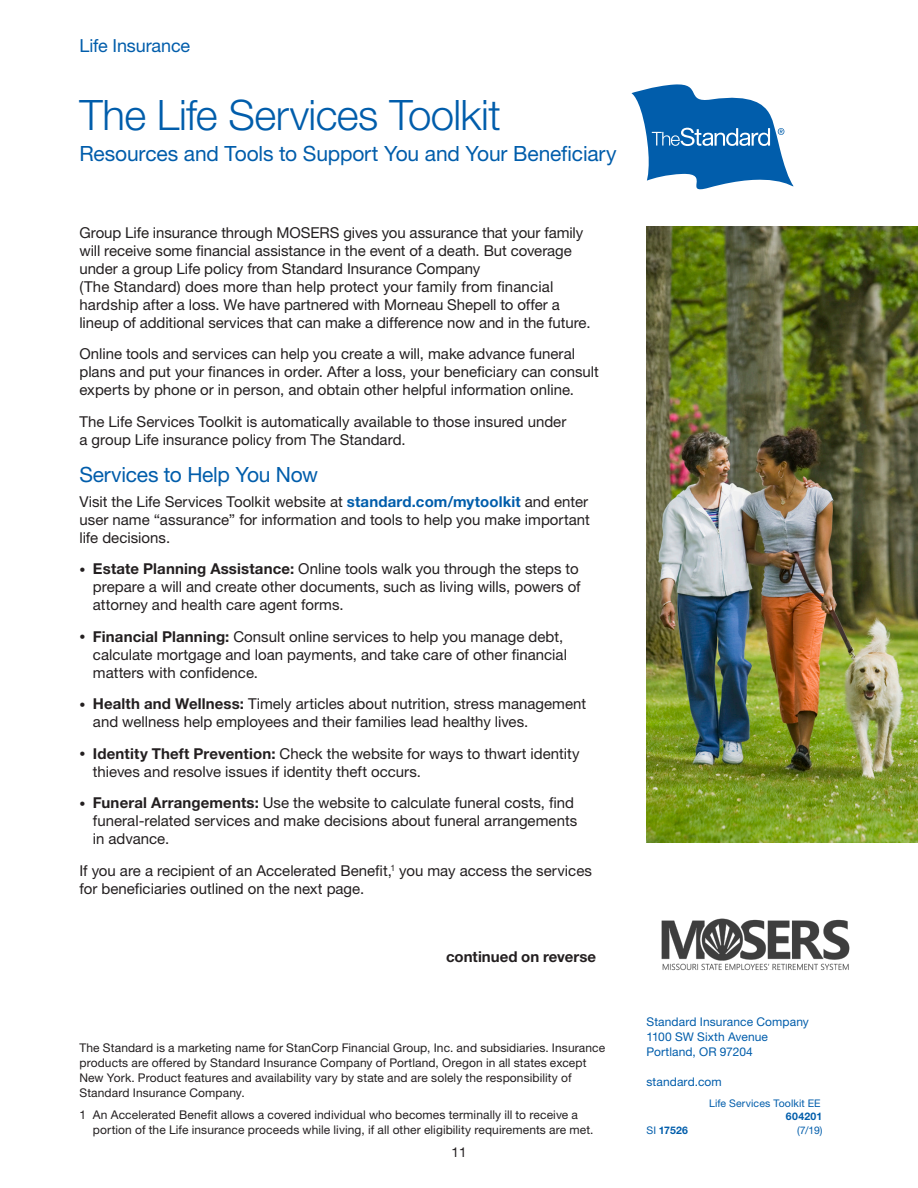
<style>
.page{position:relative;width:918px;height:1188px;background:#fff}
.page>*{position:absolute;margin:0;border:0;box-sizing:border-box;transform-origin:0 0}
.t1{font:300 42px "Helvetica Neue LT Std";letter-spacing:-.015em;color:#015dab}
.t2{font:21px "Helvetica Neue LT Std";letter-spacing:-.01em;color:#015dab}
.t3{font:18px "Helvetica Neue LT Std";letter-spacing:-.005em;color:#015dab}
.t4{font:15px/18px "Helvetica Neue LT Std";color:#231f20}
.t5{font:700 15px "Helvetica Neue LT Std";color:#231f20}
.t6{font:13.5px "Helvetica Neue LT Std";color:#231f20}
.t7{font:12px/15px "Helvetica Neue LT Std";letter-spacing:.01em;color:#231f20}
.t8{font:12px/15px "Helvetica Neue LT Std";letter-spacing:.01em;color:#015dab}
.t9{font:10.5px/13.5px "Helvetica Neue LT Std";letter-spacing:.015em;color:#015dab;text-align:right}
.t10{font:700 10.5px "Helvetica Neue LT Std";letter-spacing:.005em;color:#015dab}
.s1{font-weight:700;color:#015dab}
.s2{font-weight:700;font-size:12px}
.s3{font-weight:700}
.s4{font-weight:400}
</style>
<div class="page">
<svg style="left:631px;top:84px;width:162px;height:105px"></svg>
<img style="left:646px;top:227px;width:272px;height:616px">
<img style="left:661px;top:918px;width:189px;height:53px">
<p class="t3" style="left:79px;top:35px;width:112px">Life Insurance</p>
<p class="t1" style="left:79px;top:90px;width:423px">The Life Services Toolkit</p>
<p class="t2" style="left:79px;top:141px;width:539px">Resources and Tools to Support You and Your Beneficiary</p>
<p class="t4" style="left:79px;top:223px;width:513px">Group Life insurance through MOSERS gives you assurance that your family will receive some financial assistance in the event of a death. But coverage under a group Life policy from Standard Insurance Company<br>(The Standard) does more than help protect your family from financial hardship after a loss. We have partnered with Morneau Shepell to offer a lineup of additional services that can make a difference now and in the future.</p>
<p class="t4" style="left:79px;top:344px;width:521px">Online tools and services can help you create a will, make advance funeral plans and put your finances in order. After a loss, your beneficiary can consult experts by phone or in person, and obtain other helpful information online.</p>
<p class="t4" style="left:79px;top:412px;width:489px">The Life Services Toolkit is automatically available to those insured under a group Life insurance policy from The Standard.</p>
<p class="t2" style="left:79px;top:462px;width:240px">Services to Help You Now</p>
<p class="t4" style="left:79px;top:492px;width:512px;text-align:justify">Visit the Life Services Toolkit website at <span class="s1">standard.com/mytoolkit</span> and enter user name “assurance” for information and tools to help you make important life decisions.</p>
<p class="t4" style="left:93px;top:560px;width:489px;text-indent:-14px"><span class="s2">•</span> <span class="s3">Estate Planning Assistance:</span> Online tools walk you through the steps to prepare a will and create other documents, such as living wills, powers of attorney and health care agent forms.</p>
<p class="t4" style="left:93px;top:627px;width:476px;text-indent:-14px"><span class="s2">•</span> <span class="s3">Financial Planning:</span> Consult online services to help you manage debt, calculate mortgage and loan payments, and take care of other financial matters with confidence.</p>
<p class="t4" style="left:93px;top:695px;width:495px;text-indent:-14px"><span class="s2">•</span> <span class="s3">Health and Wellness:</span> Timely articles about nutrition, stress management and wellness help employees and their families lead healthy lives.</p>
<p class="t4" style="left:93px;top:744px;width:488px;text-indent:-14px"><span class="s2">•</span> <span class="s3">Identity Theft Prevention:</span> Check the website for ways to thwart identity thieves and resolve issues if identity theft occurs.</p>
<p class="t4" style="left:93px;top:794px;width:486px;text-indent:-14px"><span class="s2">•</span> <span class="s3">Funeral Arrangements:</span> Use the website to calculate funeral costs, find funeral-related services and make decisions about funeral arrangements in advance.</p>
<p class="t4" style="left:79px;top:861px;width:514px">If you are a recipient of an Accelerated Benefit,<sup>1</sup> you may access the services for beneficiaries outlined on the next page.</p>
<p class="t5" style="left:446px;top:947px;width:151px">continued on reverse</p>
<p class="t7" style="left:79px;top:1040px;width:527px">The Standard is a marketing name for StanCorp Financial Group, Inc. and subsidiaries. Insurance products are offered by Standard Insurance Company of Portland, Oregon in all states except New York. Product features and availability vary by state and are solely the responsibility of Standard Insurance Company.</p>
<p class="t7" style="left:93px;top:1107px;width:502px;text-indent:-14px">1 An Accelerated Benefit allows a covered individual who becomes terminally ill to receive a portion of the Life insurance proceeds while living, if all other eligibility requirements are met.</p>
<p class="t6" style="left:451px;top:1144px;width:17px">11</p>
<p class="t8" style="left:646px;top:1014px;width:164px">Standard Insurance Company<br>1100 SW Sixth Avenue<br>Portland, OR 97204</p>
<p class="t8" style="left:646px;top:1074px;width:77px">standard.com</p>
<p class="t9" style="left:709px;top:1096px;width:115px">Life Services Toolkit EE<br><span class="s3">604201</span></p>
<p class="t10" style="left:646px;top:1124px;width:43px"><span class="s4">SI</span> 17526</p>
<p class="t9" style="left:797px;top:1123px;width:27px">(7/19)</p>
</div>
